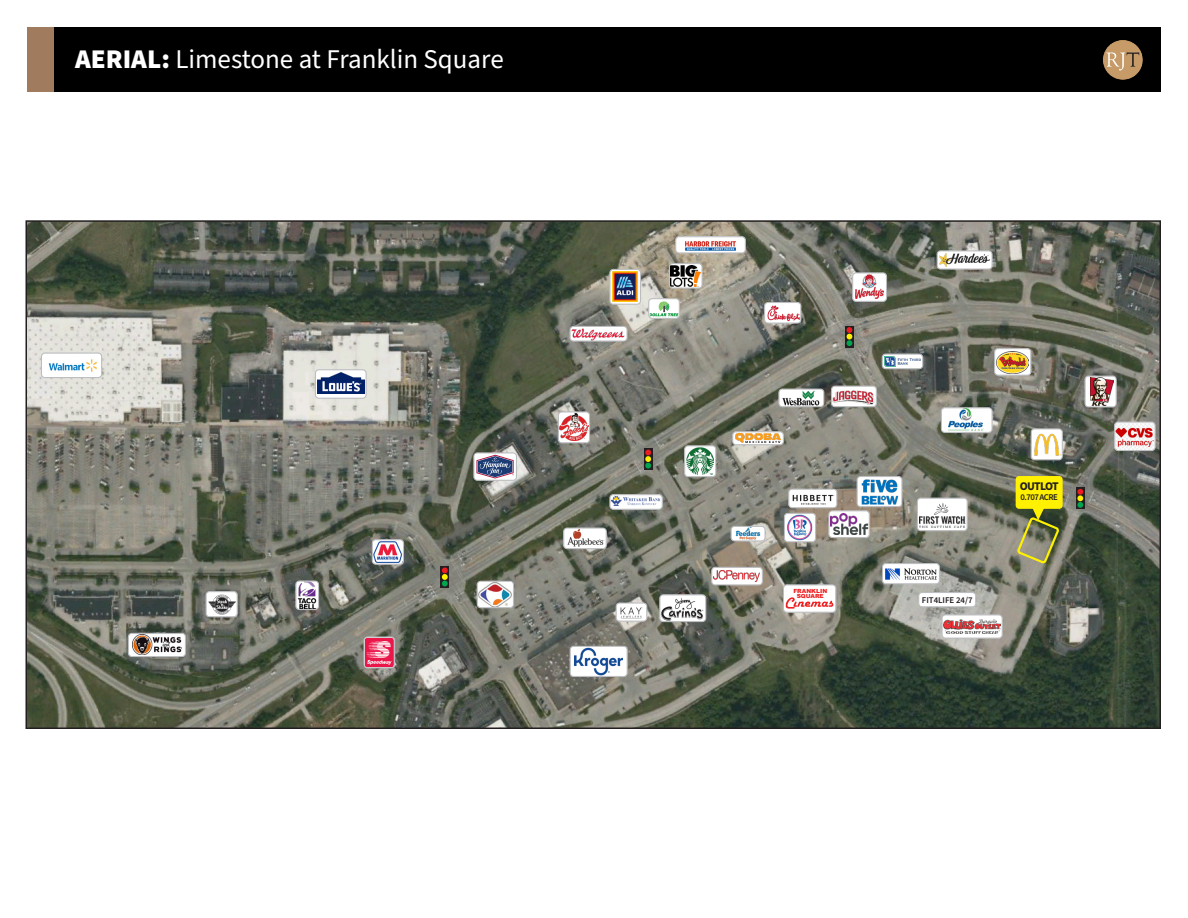
<style>
.page{position:relative;width:1188px;height:918px;background:#fff}
.page>*{position:absolute;margin:0;border:0;box-sizing:border-box;transform-origin:0 0}
.t1{font:27px "Source Sans Pro";color:#fff}
.t2{font:700 11.7px "Source Sans Pro";letter-spacing:-.06em;color:#231f20}
.t3{font:600 8.85px "Source Sans Pro";color:#231f20}
.t4{font:900 5.7px/5.1px "Arial";color:#ee2123;text-align:center}
.s1{font-weight:900}
</style>
<div class="page">
<div style="left:27px;top:27px;width:1134px;height:65px;background:#000"></div>
<div style="left:27px;top:27px;width:26px;height:65px;background:#a07b5e"></div>
<img style="left:1103px;top:40px;width:40px;height:40px">
<img style="left:29px;top:223px;width:1129px;height:503px">
<img style="left:41px;top:353px;width:61px;height:25px">
<div style="left:41px;top:353px;width:61px;height:25px;border:1px solid #bcbdc0;border-radius:3px"></div>
<div style="left:315px;top:370px;width:51px;height:28px;background:#fff;border-radius:3px"></div>
<img style="left:317px;top:373px;width:47px;height:21px">
<div style="left:315px;top:369px;width:52px;height:30px;border:1px solid #bcbdc0;border-radius:3px"></div>
<div style="left:128px;top:633px;width:57px;height:24px;background:#fff;border-radius:3px"></div>
<img style="left:132px;top:635px;width:50px;height:20px">
<div style="left:128px;top:633px;width:58px;height:24px;border:1px solid #bcbdc0;border-radius:3px"></div>
<div style="left:570px;top:646px;width:57px;height:30px;background:#fff;border-radius:3px"></div>
<img style="left:575px;top:648px;width:48px;height:27px">
<div style="left:570px;top:646px;width:58px;height:31px;border:1px solid #bcbdc0;border-radius:3px"></div>
<svg style="left:685px;top:446px;width:31px;height:31px"></svg>
<img style="left:686px;top:448px;width:28px;height:27px">
<div style="left:684px;top:445px;width:32px;height:32px;border:1px solid #bcbdc0;border-radius:3px"></div>
<div style="left:733px;top:432px;width:50px;height:13px;background:#fff;border-radius:3px"></div>
<img style="left:735px;top:433px;width:46px;height:10px">
<div style="left:732px;top:431px;width:52px;height:14px;border:1px solid #bcbdc0;border-radius:3px"></div>
<img style="left:365px;top:638px;width:30px;height:29px">
<div style="left:363px;top:636px;width:32px;height:32px;border:1px solid #bcbdc0;border-radius:3px"></div>
<img style="left:1031px;top:429px;width:31px;height:31px">
<div style="left:1031px;top:428px;width:32px;height:32px;border:1px solid #bcbdc0;border-radius:3px"></div>
<img style="left:570px;top:326px;width:57px;height:14px">
<div style="left:569px;top:326px;width:59px;height:16px;border:1px solid #bcbdc0;border-radius:3px"></div>
<svg style="left:882px;top:354px;width:41px;height:15px"></svg>
<img style="left:885px;top:356px;width:35px;height:10px">
<div style="left:882px;top:354px;width:41px;height:15px;border:1px solid #bcbdc0;border-radius:3px"></div>
<div style="left:853px;top:273px;width:34px;height:28px;background:#fff;border-radius:3px"></div>
<img style="left:855px;top:275px;width:29px;height:24px">
<div style="left:852px;top:272px;width:35px;height:30px;border:1px solid #bcbdc0;border-radius:3px"></div>
<div style="left:676px;top:237px;width:69px;height:16px;background:#fff;border-radius:3px"></div>
<img style="left:685px;top:241px;width:51px;height:10px">
<div style="left:675px;top:236px;width:71px;height:18px;border:1px solid #bcbdc0;border-radius:3px"></div>
<img style="left:765px;top:302px;width:36px;height:21px">
<div style="left:764px;top:302px;width:37px;height:22px;border:1px solid #bcbdc0;border-radius:3px"></div>
<div style="left:941px;top:408px;width:51px;height:24px;background:#fff;border-radius:3px"></div>
<img style="left:949px;top:409px;width:35px;height:22px">
<div style="left:941px;top:407px;width:52px;height:26px;border:1px solid #bcbdc0;border-radius:3px"></div>
<div style="left:1085px;top:376px;width:31px;height:31px;background:#fff;border-radius:3px"></div>
<img style="left:1090px;top:378px;width:23px;height:28px">
<div style="left:1085px;top:376px;width:32px;height:32px;border:1px solid #bcbdc0;border-radius:3px"></div>
<img style="left:1115px;top:422px;width:39px;height:29px">
<div style="left:1114px;top:422px;width:42px;height:29px;border:1px solid #bcbdc0;border-radius:3px"></div>
<svg style="left:995px;top:349px;width:36px;height:26px"></svg>
<img style="left:997px;top:351px;width:32px;height:22px">
<div style="left:994px;top:348px;width:37px;height:28px;border:1px solid #bcbdc0;border-radius:3px"></div>
<img style="left:564px;top:528px;width:42px;height:21px">
<div style="left:563px;top:528px;width:44px;height:21px;border:1px solid #bcbdc0;border-radius:3px"></div>
<img style="left:660px;top:595px;width:46px;height:27px">
<div style="left:659px;top:594px;width:47px;height:28px;border:1px solid #bcbdc0;border-radius:3px"></div>
<img style="left:560px;top:413px;width:28px;height:28px">
<div style="left:558px;top:411px;width:32px;height:32px;border:1px solid #bcbdc0;border-radius:3px"></div>
<div style="left:712px;top:567px;width:50px;height:18px;background:#fff;border-radius:3px"></div>
<img style="left:713px;top:571px;width:47px;height:11px">
<div style="left:711px;top:567px;width:52px;height:18px;border:1px solid #bcbdc0;border-radius:3px"></div>
<div style="left:783px;top:585px;width:53px;height:27px;background:#fff;border-radius:3px"></div>
<svg style="left:786px;top:597px;width:47px;height:12px"></svg>
<div style="left:783px;top:584px;width:53px;height:29px;border:1px solid #bcbdc0;border-radius:3px"></div>
<div style="left:789px;top:489px;width:48px;height:19px;background:#fff;border-radius:3px"></div>
<img style="left:792px;top:494px;width:44px;height:14px">
<div style="left:788px;top:489px;width:49px;height:19px;border:1px solid #bcbdc0;border-radius:3px"></div>
<div style="left:206px;top:592px;width:31px;height:25px;background:#fff;border-radius:3px"></div>
<img style="left:208px;top:595px;width:27px;height:19px">
<div style="left:206px;top:591px;width:32px;height:26px;border:1px solid #bcbdc0;border-radius:3px"></div>
<div style="left:296px;top:581px;width:23px;height:29px;background:#fff;border-radius:3px"></div>
<img style="left:298px;top:583px;width:19px;height:25px">
<div style="left:295px;top:581px;width:24px;height:29px;border:1px solid #bcbdc0;border-radius:3px"></div>
<img style="left:374px;top:541px;width:28px;height:22px">
<div style="left:372px;top:539px;width:32px;height:26px;border:1px solid #bcbdc0;border-radius:3px"></div>
<div style="left:474px;top:453px;width:42px;height:27px;background:#fff;border-radius:3px"></div>
<svg style="left:476px;top:455px;width:38px;height:24px"></svg>
<div style="left:473px;top:452px;width:44px;height:29px;border:1px solid #bcbdc0;border-radius:3px"></div>
<svg style="left:610px;top:269px;width:31px;height:35px"></svg>
<img style="left:613px;top:271px;width:25px;height:31px">
<div style="left:609px;top:269px;width:32px;height:36px;border:1px solid #bcbdc0;border-radius:3px"></div>
<div style="left:610px;top:495px;width:52px;height:14px;background:#fff;border-radius:3px"></div>
<img style="left:611px;top:496px;width:49px;height:10px">
<div style="left:609px;top:494px;width:54px;height:16px;border:1px solid #bcbdc0;border-radius:3px"></div>
<img style="left:731px;top:526px;width:34px;height:15px">
<div style="left:731px;top:526px;width:35px;height:16px;border:1px solid #bcbdc0;border-radius:3px"></div>
<div style="left:829px;top:511px;width:40px;height:27px;background:#fff;border-radius:3px"></div>
<img style="left:830px;top:513px;width:38px;height:22px">
<div style="left:828px;top:510px;width:42px;height:28px;border:1px solid #bcbdc0;border-radius:3px"></div>
<img style="left:779px;top:389px;width:45px;height:18px">
<div style="left:778px;top:389px;width:46px;height:18px;border:1px solid #bcbdc0;border-radius:3px"></div>
<div style="left:937px;top:251px;width:55px;height:18px;background:#fff;border-radius:3px"></div>
<img style="left:939px;top:254px;width:51px;height:12px">
<div style="left:937px;top:250px;width:56px;height:20px;border:1px solid #bcbdc0;border-radius:3px"></div>
<svg style="left:1076px;top:488px;width:9px;height:21px"></svg>
<svg style="left:1077px;top:489px;width:6px;height:19px"></svg>
<svg style="left:644px;top:448px;width:9px;height:22px"></svg>
<svg style="left:645px;top:450px;width:6px;height:19px"></svg>
<svg style="left:440px;top:566px;width:9px;height:22px"></svg>
<svg style="left:442px;top:568px;width:6px;height:18px"></svg>
<svg style="left:845px;top:326px;width:9px;height:21px"></svg>
<svg style="left:847px;top:327px;width:5px;height:19px"></svg>
<svg style="left:669px;top:264px;width:33px;height:24px"></svg>
<img style="left:671px;top:266px;width:30px;height:21px">
<div style="left:669px;top:263px;width:34px;height:26px;border:1px solid #bcbdc0;border-radius:3px"></div>
<div style="left:942px;top:615px;width:60px;height:23px;background:#fff;border-radius:3px"></div>
<img style="left:943px;top:619px;width:58px;height:15px">
<div style="left:941px;top:614px;width:62px;height:25px;border:1px solid #bcbdc0;border-radius:3px"></div>
<div style="left:919px;top:593px;width:57px;height:14px;background:#fff;border-radius:3px"></div>
<div style="left:918px;top:592px;width:58px;height:15px;border:1px solid #bcbdc0;border-radius:3px"></div>
<img style="left:785px;top:515px;width:30px;height:27px">
<div style="left:784px;top:513px;width:32px;height:29px;border:1px solid #bcbdc0;border-radius:3px"></div>
<img style="left:650px;top:300px;width:28px;height:17px">
<div style="left:648px;top:298px;width:32px;height:21px;border:1px solid #bcbdc0;border-radius:3px"></div>
<img style="left:618px;top:604px;width:27px;height:16px">
<div style="left:616px;top:602px;width:31px;height:20px;border:1px solid #bcbdc0;border-radius:3px"></div>
<div style="left:917px;top:498px;width:50px;height:33px;background:#fff;border-radius:3px"></div>
<div style="left:917px;top:498px;width:51px;height:33px;border:1px solid #bcbdc0;border-radius:3px"></div>
<img style="left:919px;top:503px;width:46px;height:25px">
<div style="left:882px;top:564px;width:57px;height:20px;background:#fff;border-radius:3px"></div>
<img style="left:885px;top:568px;width:52px;height:12px">
<div style="left:882px;top:563px;width:58px;height:21px;border:1px solid #bcbdc0;border-radius:3px"></div>
<div style="left:1016px;top:476px;width:47px;height:33px;background:#fff101;border-radius:3px"></div>
<svg style="left:1016px;top:508px;width:45px;height:57px;background:#818251"></svg>
<img style="left:832px;top:386px;width:44px;height:21px">
<div style="left:831px;top:386px;width:46px;height:21px;border:1px solid #bcbdc0;border-radius:3px"></div>
<div style="left:857px;top:477px;width:45px;height:30px;background:#fff;border-radius:3px"></div>
<img style="left:861px;top:479px;width:38px;height:26px">
<div style="left:857px;top:476px;width:45px;height:31px;border:1px solid #bcbdc0;border-radius:3px"></div>
<img style="left:478px;top:581px;width:35px;height:27px">
<div style="left:477px;top:581px;width:37px;height:27px;border:1px solid #bcbdc0;border-radius:3px"></div>
<p class="t1" style="left:75px;top:41px;width:430px"><span class="s1">AERIAL:</span> Limestone at Franklin Square</p>
<p class="t4" style="left:793px;top:588px;width:35px">FRANKLIN<br>SQUARE</p>
<p class="t3" style="left:922px;top:594px;width:52px">FIT4LIFE 24/7</p>
<p class="t2" style="left:1020px;top:478px;width:40px">OUTLOT</p>
<p class="t3" style="left:1020px;top:491px;width:39px">0.707 ACRE</p>
</div>
